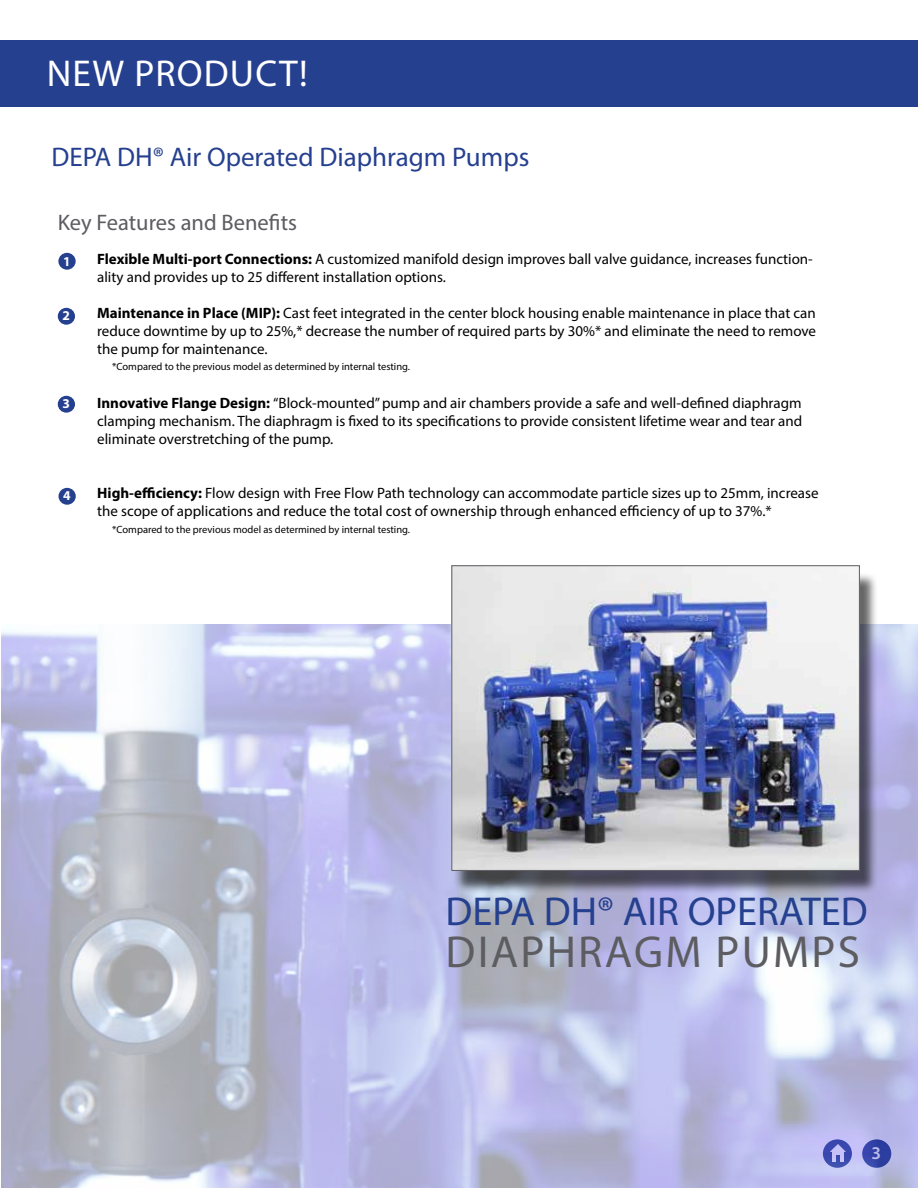
<style>
.page{position:relative;width:918px;height:1188px;background:#fff}
.page>*{position:absolute;margin:0;border:0;box-sizing:border-box;transform-origin:0 0}
.t1{font:45px "Myriad Pro";letter-spacing:.05em;color:#5c5c61}
.t2{font:40.5px "Myriad Pro";color:#25408f}
.t3{font:37.5px "Myriad Pro";letter-spacing:.03em;color:#fff}
.t4{font:27px "Myriad Pro";color:#25408f}
.t5{font:22.5px "Myriad Pro";color:#5c5c61}
.t6{font:600 18px "Myriad Pro";color:#fff}
.t7{font:15px/18px "Myriad Pro";color:#000}
.t8{font:700 13.5px "Myriad Pro";color:#fff}
.t9{font:10.5px "Myriad Pro";color:#000}
.s1{font-weight:700}
</style>
<div class="page">
<div style="left:0;top:40px;width:918px;height:66px;background:#25408f"></div>
<div style="left:58px;top:253px;width:18px;height:17px;background:#25408f;border-radius:50%"></div>
<div style="left:58px;top:308px;width:17px;height:17px;background:#25408f;border-radius:50%"></div>
<div style="left:58px;top:396px;width:17px;height:17px;background:#25408f;border-radius:50%"></div>
<div style="left:59px;top:488px;width:17px;height:17px;background:#25408f;border-radius:50%"></div>
<img style="left:1px;top:625px;width:917px;height:563px">
<div style="left:454px;top:572px;width:424px;height:322px;background:#000;opacity:.6"></div>
<img style="left:453px;top:567px;width:405px;height:302px">
<div style="left:451px;top:565px;width:409px;height:306px;border:1px solid #5c5c61"></div>
<h3 class="t3" style="left:47px;top:51px;width:262px">NEW PRODUCT!</h3>
<h3 class="t4" style="left:52px;top:140px;width:479px">DEPA DH® Air Operated Diaphragm Pumps</h3>
<h3 class="t5" style="left:58px;top:209px;width:241px">Key Features and Benefits</h3>
<p class="t7" style="left:97px;top:249px;width:717px"><span class="s1">Flexible Multi-port Connections:</span> A customized manifold design improves ball valve guidance, increases function&shy;ality and provides up to 25 different installation options.</p>
<p class="t7" style="left:97px;top:303px;width:720px;text-align:justify"><span class="s1">Maintenance in Place (MIP):</span> Cast feet integrated in the center block housing enable maintenance in place that can reduce downtime by up to 25%,* decrease the number of required parts by 30%* and eliminate the need to remove the pump for maintenance.</p>
<p class="t8" style="left:63px;top:252px;width:9px">1</p>
<p class="t8" style="left:63px;top:307px;width:9px">2</p>
<p class="t8" style="left:63px;top:395px;width:9px">3</p>
<p class="t8" style="left:63px;top:487px;width:9px">4</p>
<p class="t9" style="left:112px;top:360px;width:299px">*Compared to the previous model as determined by internal testing.</p>
<p class="t7" style="left:97px;top:393px;width:707px;text-align:justify"><span class="s1">Innovative Flange Design:</span> “Block-mounted” pump and air chambers provide a safe and well-defined diaphragm clamping mechanism. The diaphragm is fixed to its specifications to provide consistent lifetime wear and tear and eliminate overstretching of the pump.</p>
<p class="t7" style="left:97px;top:483px;width:723px"><span class="s1">High-efficiency:</span> Flow design with Free Flow Path technology can accommodate particle sizes up to 25mm, increase the scope of applications and reduce the total cost of ownership through enhanced efficiency of up to 37%.*</p>
<p class="t9" style="left:112px;top:523px;width:299px">*Compared to the previous model as determined by internal testing.</p>
<h2 class="t2" style="left:446px;top:887px;width:424px">DEPA DH® AIR OPERATED</h2>
<h1 class="t1" style="left:446px;top:924px;width:416px">DIAPHRAGM PUMPS</h1>
<p class="t6" style="left:872px;top:1141px;width:11px">3</p>
</div>
